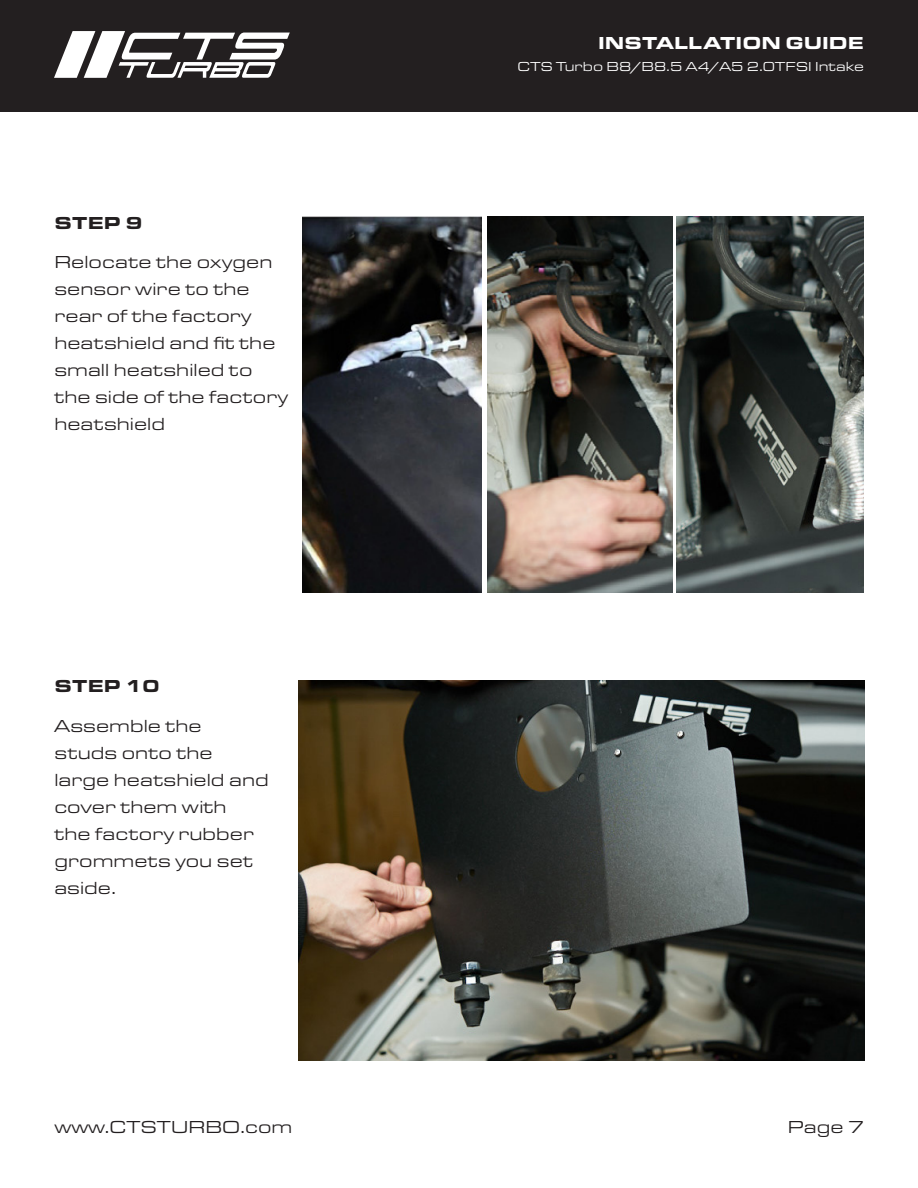
<style>
.page{position:relative;width:918px;height:1188px;background:#fff}
.page>*{position:absolute;margin:0;border:0;box-sizing:border-box;transform-origin:0 0}
.t1{font:18px/27px "Eurostile Ext";color:#231f20}
.t2{font:900 18px "Eurostile Ext";color:#fff}
.t3{font:900 18px "Eurostile Ext";letter-spacing:.01em;color:#231f20}
.t4{font:13.5px "Eurostile Ext";color:#fff}
</style>
<div class="page">
<div style="left:1px;top:0;width:917px;height:112px;background:#231f20"></div>
<svg style="left:54px;top:31px;width:236px;height:47px"></svg>
<img style="left:299px;top:680px;width:565px;height:381px">
<img style="left:487px;top:217px;width:186px;height:376px">
<img style="left:677px;top:217px;width:187px;height:376px">
<img style="left:303px;top:217px;width:179px;height:376px">
<p class="t2" style="left:598px;top:29px;width:267px">INSTALLATION GUIDE</p>
<p class="t3" style="left:54px;top:209px;width:90px">STEP 9</p>
<p class="t1" style="left:54px;top:248px;width:235px">Relocate the oxygen sensor wire to the rear of the factory heatshield and fit the small heatshiled to the side of the factory heatshield</p>
<p class="t3" style="left:54px;top:673px;width:107px">STEP 10</p>
<p class="t1" style="left:54px;top:712px;width:216px">Assemble the studs onto the large heatshield and cover them with<br>the factory rubber grommets you set aside.</p>
<p class="t4" style="left:517px;top:58px;width:348px">CTS Turbo B8/B8.5 A4/A5 2.0TFSI Intake</p>
<p class="t1" style="left:54px;top:1113px;width:240px">www.CTSTURBO.com</p>
<p class="t1" style="left:788px;top:1113px;width:78px">Page 7</p>
</div>
